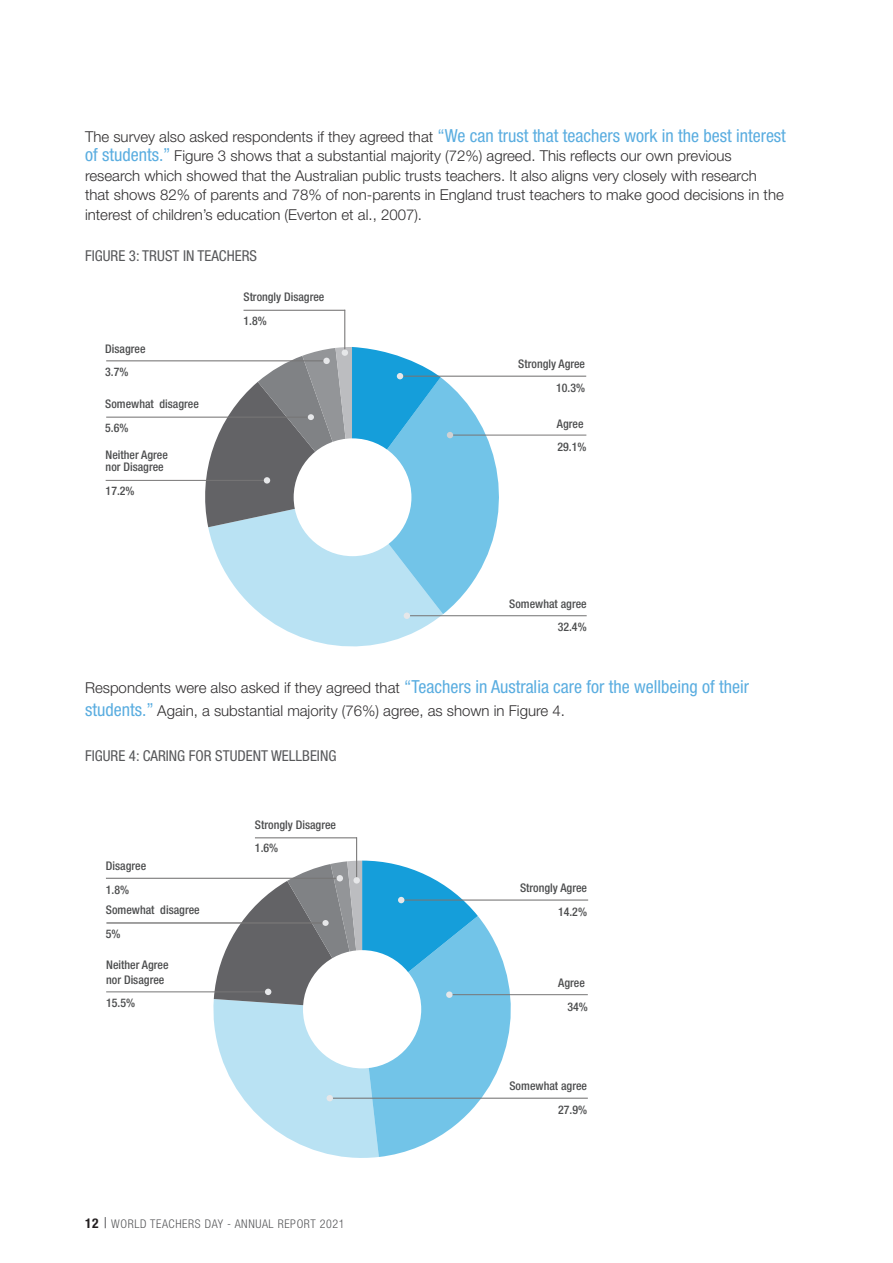
<style>
.page{position:relative;width:893px;height:1263px;background:#fff}
.page>*{position:absolute;margin:0;border:0;box-sizing:border-box;transform-origin:0 0}
.t1{font:condensed 18px "Helvetica Neue";color:#5aade0}
.t2{font:300 15px/19.5px "Helvetica Neue";color:#312f30}
.t3{font:condensed 15px "Helvetica Neue";color:#57585a}
.t4{font:300 condensed 12px "Helvetica Neue";letter-spacing:.05em;color:#57585a}
.t5{font:500 condensed 11.85px/23.5px "Helvetica Neue";color:#4c4d4e}
.s1{font-weight:400;font-stretch:condensed;font-size:18px;color:#5aade0}
.s2{font-weight:300;font-stretch:normal;font-size:15px;color:#312f30}
.s3{font-weight:700;font-size:13.5px;color:#231f20}
.s4{font-weight:400;font-size:15px}
</style>
<div class="page">
<hr style="left:106px;top:417px;width:205px;height:1px;background:#777676">
<hr style="left:407px;top:615px;width:180px;height:1px;background:#777676">
<hr style="left:397px;top:376px;width:189px;height:1px;background:#777676">
<hr style="left:450px;top:435px;width:136px;height:1px;background:#777676">
<svg style="left:197px;top:347px;width:302px;height:299px"></svg>
<div style="left:294px;top:438px;width:117px;height:118px;background:#fff;border-radius:50%"></div>
<hr style="left:106px;top:480px;width:161px;height:1px;background:#777676">
<div style="left:264px;top:477px;width:6px;height:7px;background:#e6e7e9;border-radius:50%"></div>
<hr style="left:106px;top:360px;width:221px;height:1px;background:#777676">
<div style="left:323px;top:358px;width:7px;height:6px;background:#e6e7e9;border-radius:50%"></div>
<hr style="left:344px;top:310px;width:1px;height:43px;background:#777676">
<hr style="left:243px;top:310px;width:102px;height:1px;background:#777676">
<div style="left:342px;top:349px;width:6px;height:7px;background:#e6e7e9;border-radius:50%"></div>
<hr style="left:106px;top:922px;width:220px;height:2px;background:#777676">
<hr style="left:330px;top:1098px;width:258px;height:1px;background:#777676">
<hr style="left:399px;top:899px;width:189px;height:1px;background:#777676">
<hr style="left:449px;top:994px;width:139px;height:1px;background:#777676">
<hr style="left:106px;top:991px;width:162px;height:1px;background:#777676">
<hr style="left:106px;top:878px;width:234px;height:1px;background:#777676">
<svg style="left:213px;top:860px;width:298px;height:298px"></svg>
<hr style="left:356px;top:837px;width:1px;height:44px;background:#777676">
<hr style="left:255px;top:837px;width:102px;height:1px;background:#777676">
<div style="left:353px;top:877px;width:7px;height:6px;background:#e6e7e9;border-radius:50%"></div>
<p class="t2" style="left:85px;top:126px;width:702px">The survey also asked respondents if they agreed that <span class="s1">“We can trust that teachers work in the best interest of students.”</span> Figure 3 shows that a substantial majority (72%) agreed. This reflects our own previous research which showed that the Australian public trusts teachers. It also aligns very closely with research<br>that shows 82% of parents and 78% of non-parents in England trust teachers to make good decisions in the interest of children’s education (Everton et al., 2007).</p>
<p class="t3" style="left:85px;top:247px;width:173px">FIGURE 3: TRUST IN TEACHERS</p>
<p class="t5" style="left:105px;top:337px;width:42px">Disagree<br>3.7%</p>
<p class="t5" style="left:105px;top:392px;width:95px">Somewhat disagree<br>5.6%</p>
<p class="t5" style="left:106px;top:449px;width:64px;line-height:11.9px">Neither Agree nor Disagree</p>
<p class="t5" style="left:106px;top:478px;width:30px">17.2%</p>
<p class="t5" style="left:243px;top:285px;width:82px">Strongly Disagree<br>1.8%</p>
<p class="t5" style="left:518px;top:352px;width:68px;text-align:right">Strongly Agree<br>10.3%</p>
<p class="t5" style="left:557px;top:411px;width:31px">Agree<br>29.1%</p>
<p class="t5" style="left:509px;top:592px;width:79px;text-align:right">Somewhat agree<br>32.4%</p>
<p class="t1" style="left:85px;top:676px;width:666px"><span class="s2">Respondents were also asked if they agreed that</span> “Teachers in Australia care for the wellbeing of their</p>
<p class="t2" style="left:85px;top:700px;width:481px"><span class="s1">students.”</span> Again, a substantial majority (76%) agree, as shown in Figure 4.</p>
<p class="t3" style="left:85px;top:747px;width:253px">FIGURE 4: CARING FOR STUDENT WELLBEING</p>
<p class="t5" style="left:106px;top:854px;width:42px">Disagree<br>1.8%</p>
<p class="t5" style="left:106px;top:898px;width:95px">Somewhat disagree<br>5%</p>
<p class="t5" style="left:106px;top:958px;width:64px;line-height:14.2px">Neither Agree nor Disagree</p>
<p class="t5" style="left:106px;top:991px;width:31px">15.5%</p>
<p class="t5" style="left:255px;top:813px;width:83px">Strongly Disagree<br>1.6%</p>
<p class="t4" style="left:85px;top:1217px;width:261px"><span class="s3">12</span> <span class="s4">|</span> WORLD TEACHERS DAY - ANNUAL REPORT 2021</p>
<p class="t5" style="left:520px;top:876px;width:69px;text-align:right">Strongly Agree<br>14.2%</p>
<p class="t5" style="left:558px;top:971px;width:31px;text-align:right">Agree<br>34%</p>
<p class="t5" style="left:509px;top:1074px;width:79px;text-align:right">Somewhat agree<br>27.9%</p>
</div>
